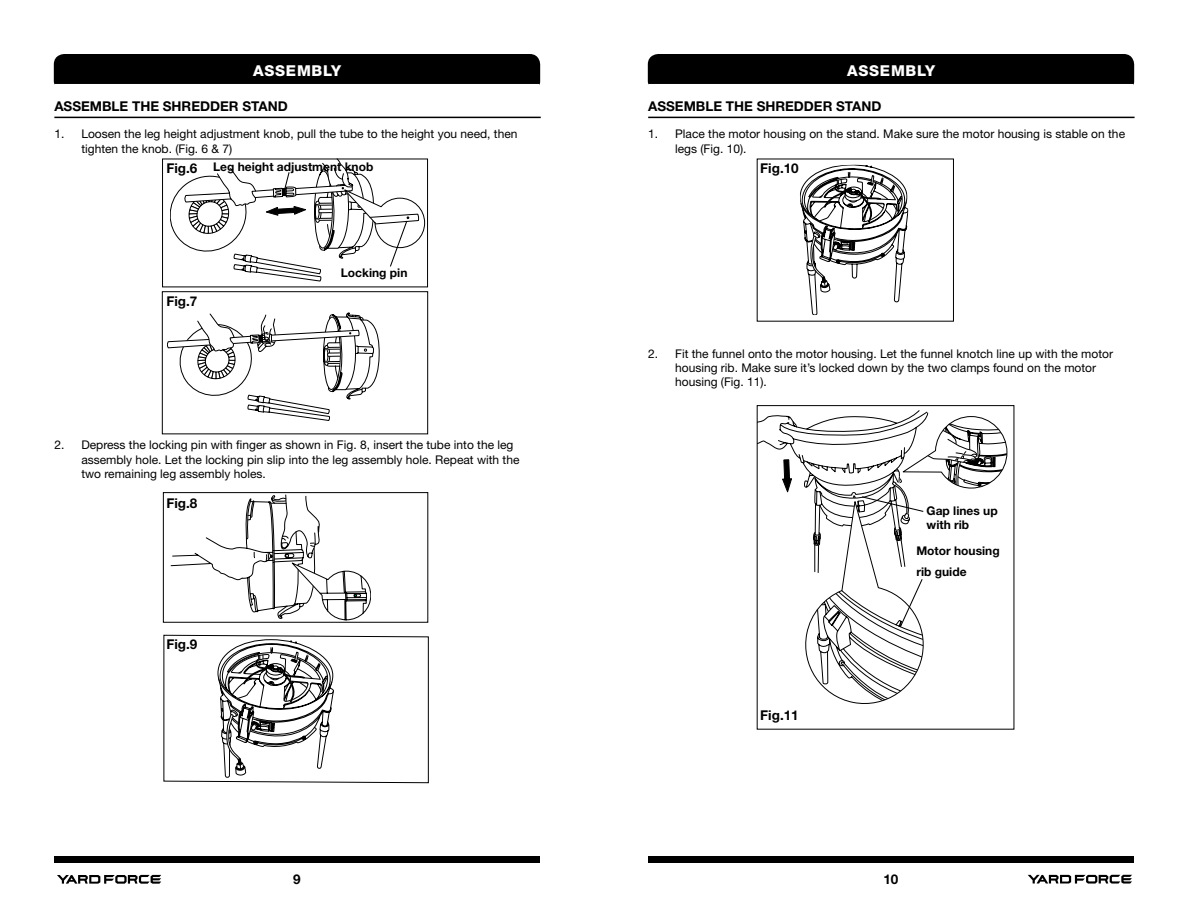
<style>
.page{position:relative;width:1188px;height:918px;background:#fff}
.page>*{position:absolute;margin:0;border:0;box-sizing:border-box;transform-origin:0 0}
.t1{font:800 15px "Helvetica Neue LT Std";letter-spacing:.05em;color:#fff}
.t2{font:700 13.5px "Helvetica Neue LT Std";color:#000}
.t3{font:12px/14.4px "Helvetica Neue LT Std";color:#000}
.t4{font:700 12px/14.4px "Helvetica Neue LT Std";color:#000}
</style>
<div class="page">
<div style="left:54px;top:856px;width:486px;height:7px;background:#000"></div>
<div style="left:648px;top:856px;width:486px;height:7px;background:#000"></div>
<svg style="left:57px;top:875px;width:104px;height:9px"></svg>
<svg style="left:1028px;top:875px;width:104px;height:9px"></svg>
<div style="left:648px;top:54px;width:486px;height:31px;background:#000"></div>
<div style="left:54px;top:54px;width:486px;height:31px;background:#000"></div>
<hr style="left:54px;top:117px;width:487px;height:1px;background:#000">
<div style="left:162px;top:159px;width:266px;height:128px;border:1px solid #000"></div>
<svg style="left:167px;top:313px;width:212px;height:108px"></svg>
<div style="left:162px;top:292px;width:266px;height:142px;border:1px solid #000"></div>
<svg style="left:171px;top:495px;width:200px;height:125px"></svg>
<div style="left:163px;top:492px;width:265px;height:130px;border:1px solid #000"></div>
<svg style="left:164px;top:635px;width:265px;height:148px"></svg>
<hr style="left:648px;top:117px;width:487px;height:1px;background:#000">
<svg style="left:800px;top:164px;width:108px;height:151px"></svg>
<div style="left:757px;top:405px;width:257px;height:324px;border:1px solid #000"></div>
<svg style="left:757px;top:410px;width:250px;height:299px"></svg>
<svg style="left:170px;top:159px;width:255px;height:122px"></svg>
<p class="t1" style="left:253px;top:61px;width:90px">ASSEMBLY</p>
<p class="t1" style="left:847px;top:61px;width:90px">ASSEMBLY</p>
<p class="t2" style="left:54px;top:97px;width:235px">ASSEMBLE THE SHREDDER STAND</p>
<p class="t3" style="left:81px;top:127px;width:438px;text-indent:-27px">1. Loosen the leg height adjustment knob, pull the tube to the height you need, then tighten the knob. (Fig. 6 &amp; 7)</p>
<p class="t2" style="left:648px;top:97px;width:235px">ASSEMBLE THE SHREDDER STAND</p>
<p class="t3" style="left:675px;top:127px;width:451px;text-indent:-27px">1. Place the motor housing on the stand. Make sure the motor housing is stable on the legs (Fig. 10).</p>
<p class="t2" style="left:167px;top:160px;width:32px">Fig.6</p>
<p class="t4" style="left:213px;top:159px;width:162px">Leg height adjustment knob</p>
<p class="t2" style="left:167px;top:293px;width:32px">Fig.7</p>
<p class="t4" style="left:341px;top:266px;width:68px">Locking pin</p>
<p class="t3" style="left:81px;top:438px;width:440px;text-indent:-27px">2. Depress the locking pin with finger as shown in Fig. 8, insert the tube into the leg assembly hole. Let the locking pin slip into the leg assembly hole. Repeat with the two remaining leg assembly holes.</p>
<p class="t2" style="left:167px;top:494px;width:32px">Fig.8</p>
<p class="t2" style="left:167px;top:636px;width:32px">Fig.9</p>
<p class="t2" style="left:760px;top:160px;width:40px">Fig.10</p>
<p class="t3" style="left:675px;top:346px;width:439px;text-indent:-27px">2. Fit the funnel onto the motor housing. Let the funnel knotch line up with the motor housing rib. Make sure it’s locked down by the two clamps found on the motor housing (Fig. 11).</p>
<p class="t2" style="left:760px;top:706px;width:40px">Fig.11</p>
<p class="t4" style="left:927px;top:503px;width:73px">Gap lines up with rib</p>
<p class="t4" style="left:916px;top:540px;width:85px;line-height:21.1px">Motor housing rib guide</p>
<p class="t2" style="left:293px;top:871px;width:9px">9</p>
<p class="t2" style="left:883px;top:871px;width:17px">10</p>
</div>
